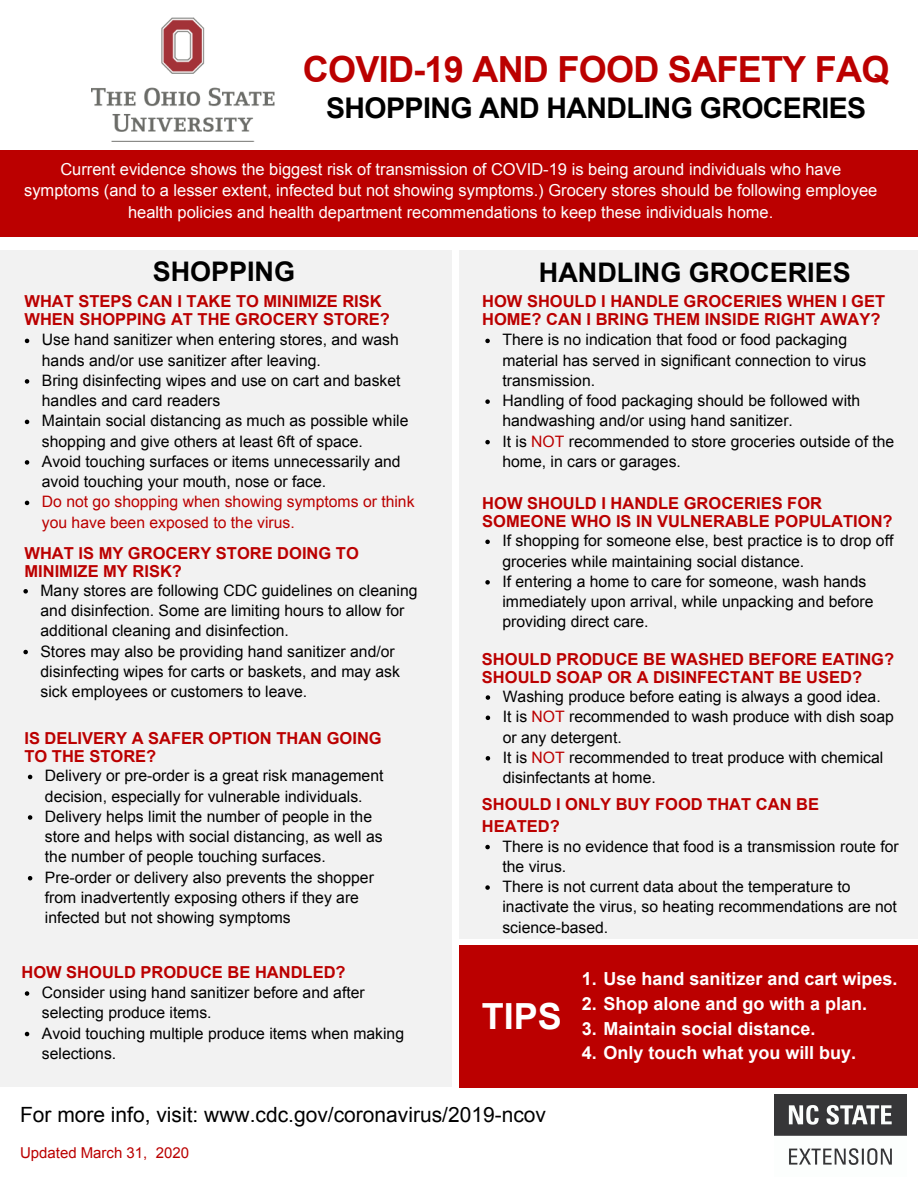
<style>
.page{position:relative;width:918px;height:1188px;background:#fff}
.page>*{position:absolute;margin:0;border:0;box-sizing:border-box;transform-origin:0 0}
.t1{font:700 36px "Arial";letter-spacing:-.02em;color:#b00}
.t2{font:700 36px "Arial";color:#fff}
.t3{font:700 28.5px "Arial";letter-spacing:-.02em;color:#000}
.t4{font:700 27px "Arial";color:#000}
.t5{font:21px "Arial";color:#000}
.t6{font:700 18px "Arial";color:#fff}
.t7{font:700 16.5px/18px "Arial";color:#b00}
.t8{font:16.5px/21.3px "Arial";color:#fff;text-align:center}
.t9{font:15.75px/20.2px "Arial";color:#000}
.t10{font:15.75px/20.2px "Arial";color:#b00}
.t11{font:15px "Arial";color:#b00}
.s1{color:#b00}
</style>
<div class="page">
<div style="left:0;top:150px;width:918px;height:86px;background:#b00"></div>
<div style="left:0;top:250px;width:452px;height:837px;background:#f2f2f2"></div>
<div style="left:459px;top:250px;width:459px;height:688px;background:#f2f2f2"></div>
<svg style="left:485px;top:339px;width:5px;height:4px"></svg>
<svg style="left:485px;top:399px;width:5px;height:5px"></svg>
<svg style="left:485px;top:440px;width:5px;height:4px"></svg>
<svg style="left:25px;top:339px;width:4px;height:4px"></svg>
<svg style="left:25px;top:379px;width:4px;height:5px"></svg>
<svg style="left:25px;top:420px;width:4px;height:4px"></svg>
<svg style="left:25px;top:460px;width:4px;height:5px"></svg>
<svg style="left:25px;top:501px;width:4px;height:4px"></svg>
<svg style="left:23px;top:589px;width:5px;height:5px"></svg>
<svg style="left:23px;top:650px;width:5px;height:4px"></svg>
<svg style="left:25px;top:991px;width:4px;height:5px"></svg>
<svg style="left:25px;top:1032px;width:4px;height:4px"></svg>
<svg style="left:486px;top:695px;width:4px;height:5px"></svg>
<svg style="left:486px;top:716px;width:4px;height:4px"></svg>
<svg style="left:486px;top:756px;width:4px;height:5px"></svg>
<svg style="left:485px;top:845px;width:5px;height:4px"></svg>
<svg style="left:485px;top:885px;width:5px;height:5px"></svg>
<svg style="left:485px;top:540px;width:5px;height:4px"></svg>
<svg style="left:485px;top:580px;width:5px;height:5px"></svg>
<div style="left:459px;top:945px;width:459px;height:143px;background:#b00"></div>
<svg style="left:28px;top:775px;width:4px;height:4px"></svg>
<svg style="left:28px;top:815px;width:4px;height:5px"></svg>
<svg style="left:28px;top:876px;width:4px;height:4px"></svg>
<img style="left:775px;top:1094px;width:131px;height:71px">
<img style="left:92px;top:18px;width:182px;height:123px">
<h1 class="t1" style="left:303px;top:50px;width:588px">COVID-19 AND FOOD SAFETY FAQ</h1>
<h2 class="t3" style="left:326px;top:92px;width:542px">SHOPPING AND HANDLING GROCERIES</h2>
<p class="t8" style="left:24px;top:159px;width:855px">Current evidence shows the biggest risk of transmission of COVID-19 is being around individuals who have symptoms (and to a lesser extent, infected but not showing symptoms.) Grocery stores should be following employee health policies and health department recommendations to keep these individuals home.</p>
<h3 class="t4" style="left:153px;top:257px;width:144px">SHOPPING</h3>
<h3 class="t4" style="left:539px;top:258px;width:313px">HANDLING GROCERIES</h3>
<p class="t7" style="left:24px;top:292px;width:367px">WHAT STEPS CAN I TAKE TO MINIMIZE RISK<br>WHEN SHOPPING AT THE GROCERY STORE?</p>
<p class="t9" style="left:42px;top:330px;width:368px">Use hand sanitizer when entering stores, and wash hands and/or use sanitizer after leaving.<br>Bring disinfecting wipes and use on cart and basket handles and card readers<br>Maintain social distancing as much as possible while shopping and give others at least 6ft of space.<br>Avoid touching surfaces or items unnecessarily and avoid touching your mouth, nose or face.</p>
<p class="t10" style="left:42px;top:492px;width:374px">Do not go shopping when showing symptoms or think you have been exposed to the virus.</p>
<p class="t7" style="left:24px;top:544px;width:336px">WHAT IS MY GROCERY STORE DOING TO<br>MINIMIZE MY RISK?</p>
<p class="t9" style="left:41px;top:580px;width:379px">Many stores are following CDC guidelines on cleaning and disinfection. Some are limiting hours to allow for additional cleaning and disinfection.<br>Stores may also be providing hand sanitizer and/or disinfecting wipes for carts or baskets, and may ask sick employees or customers to leave.</p>
<p class="t7" style="left:24px;top:730px;width:359px">IS DELIVERY A SAFER OPTION THAN GOING<br>TO THE STORE?</p>
<p class="t9" style="left:45px;top:766px;width:340px">Delivery or pre-order is a great risk management decision, especially for vulnerable individuals.<br>Delivery helps limit the number of people in the store and helps with social distancing, as well as the number of people touching surfaces.<br>Pre-order or delivery also prevents the shopper from inadvertently exposing others if they are infected but not showing symptoms</p>
<p class="t7" style="left:21px;top:964px;width:326px">HOW SHOULD PRODUCE BE HANDLED?</p>
<p class="t9" style="left:42px;top:982px;width:364px">Consider using hand sanitizer before and after selecting produce items.<br>Avoid touching multiple produce items when making selections.</p>
<p class="t7" style="left:482px;top:292px;width:405px">HOW SHOULD I HANDLE GROCERIES WHEN I GET<br>HOME? CAN I BRING THEM INSIDE RIGHT AWAY?</p>
<p class="t9" style="left:502px;top:330px;width:393px">There is no indication that food or food packaging material has served in significant connection to virus transmission.<br>Handling of food packaging should be followed with handwashing and/or using hand sanitizer.<br>It is <span class="s1">NOT</span> recommended to store groceries outside of the home, in cars or garages.</p>
<p class="t7" style="left:482px;top:494px;width:412px">HOW SHOULD I HANDLE GROCERIES FOR<br>SOMEONE WHO IS IN VULNERABLE POPULATION?</p>
<p class="t9" style="left:502px;top:531px;width:393px">If shopping for someone else, best practice is to drop off groceries while maintaining social distance.<br>If entering a home to care for someone, wash hands immediately upon arrival, while unpacking and before providing direct care.</p>
<p class="t7" style="left:482px;top:650px;width:414px">SHOULD PRODUCE BE WASHED BEFORE EATING?<br>SHOULD SOAP OR A DISINFECTANT BE USED?</p>
<p class="t9" style="left:503px;top:686px;width:393px">Washing produce before eating is always a good idea.<br>It is <span class="s1">NOT</span> recommended to wash produce with dish soap or any detergent.<br>It is <span class="s1">NOT</span> recommended to treat produce with chemical disinfectants at home.</p>
<p class="t7" style="left:482px;top:794px;width:339px;line-height:21.3px">SHOULD I ONLY BUY FOOD THAT CAN BE<br>HEATED?</p>
<p class="t9" style="left:502px;top:836px;width:398px">There is no evidence that food is a transmission route for the virus.<br>There is not current data about the temperature to inactivate the virus, so heating recommendations are not science-based.</p>
<h1 class="t2" style="left:482px;top:996px;width:81px">TIPS</h1>
<p class="t6" style="left:582px;top:969px;width:317px">1. Use hand sanitizer and cart wipes.</p>
<p class="t6" style="left:582px;top:994px;width:287px">2. Shop alone and go with a plan.</p>
<p class="t6" style="left:582px;top:1018px;width:235px">3. Maintain social distance.</p>
<p class="t6" style="left:582px;top:1043px;width:276px">4. Only touch what you will buy.</p>
<h3 class="t5" style="left:20px;top:1103px;width:527px">For more info, visit: www.cdc.gov/coronavirus/2019-ncov</h3>
<p class="t11" style="left:20px;top:1144px;width:171px">Updated March 31, 2020</p>
</div>
